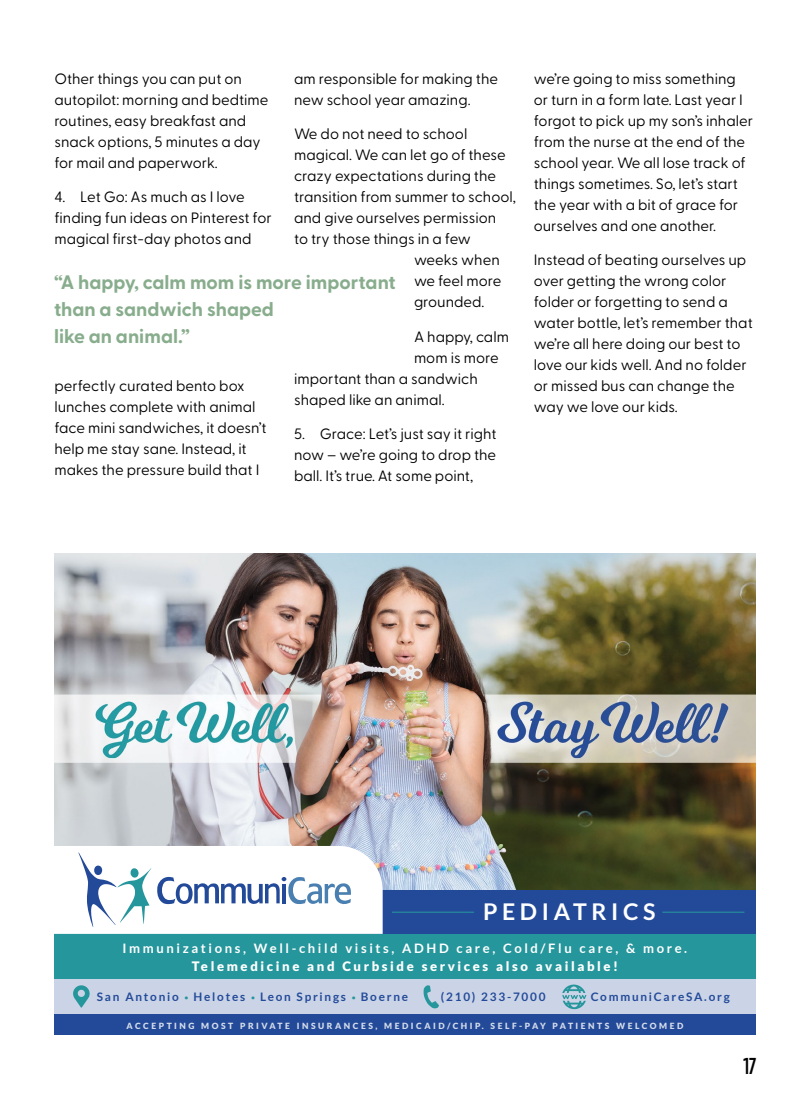
<style>
.page{position:relative;width:810px;height:1107px;background:#fff}
.page>*{position:absolute;margin:0;border:0;box-sizing:border-box;transform-origin:0 0}
.t1{font:700 23.1px "Lato";letter-spacing:.2em;color:#fff}
.t2{font:700 21px "Trump Gothic Pro";color:#000}
.t3{font:700 19.5px/27px "Greycliff CF";color:#88ad8d}
.t4{font:15px/21px "Greycliff CF";color:#000}
.t5{font:700 13.05px "Lato";letter-spacing:.2em;color:#fff}
.t6{font:900 13.05px "Lato";letter-spacing:.2em;color:#fff}
.t7{font:700 11.7px "Lato";letter-spacing:.15em;color:#234a99}
.t8{font:900 8.55px "Lato";letter-spacing:.3em;color:#d4dcea}
.s1{font-size:6.9px;color:#25969c}
</style>
<div class="page">
<img style="left:54px;top:554px;width:702px;height:336px">
<div style="left:54px;top:1014px;width:702px;height:21px;background:#234a99"></div>
<div style="left:54px;top:979px;width:702px;height:35px;background:#cbd4e6"></div>
<div style="left:54px;top:934px;width:702px;height:45px;background:#25969c"></div>
<div style="left:200px;top:890px;width:556px;height:44px;background:#234a99"></div>
<hr style="left:392px;top:912px;width:82px;height:1px;background:#25969c">
<hr style="left:662px;top:912px;width:82px;height:1px;background:#25969c">
<svg style="left:54px;top:846px;width:329px;height:88px"></svg>
<svg style="left:73px;top:985px;width:17px;height:23px"></svg>
<svg style="left:424px;top:985px;width:15px;height:23px"></svg>
<svg style="left:562px;top:985px;width:24px;height:25px"></svg>
<p class="t4" style="left:294px;top:67px;width:206px">am responsible for making the new school year amazing.</p>
<p class="t4" style="left:294px;top:123px;width:175px">We do not need to school</p>
<p class="t4" style="left:294px;top:144px;width:213px">magical. We can let go of these</p>
<p class="t4" style="left:294px;top:165px;width:204px">crazy expectations during the</p>
<p class="t4" style="left:294px;top:186px;width:223px">transition from summer to school,</p>
<p class="t4" style="left:294px;top:207px;width:204px">and give ourselves permission</p>
<p class="t4" style="left:294px;top:228px;width:178px">to try those things in a few</p>
<p class="t4" style="left:414px;top:249px;width:87px">weeks when</p>
<p class="t4" style="left:414px;top:270px;width:89px">we feel more</p>
<p class="t4" style="left:414px;top:291px;width:72px">grounded.</p>
<p class="t4" style="left:414px;top:325px;width:97px">A happy, calm</p>
<p class="t4" style="left:414px;top:346px;width:86px">mom is more</p>
<p class="t4" style="left:294px;top:367px;width:185px">important than a sandwich</p>
<p class="t4" style="left:294px;top:388px;width:152px">shaped like an animal.</p>
<p class="t4" style="left:294px;top:423px;width:204px;text-align:justify">5. Grace: Let’s just say it right now – we’re going to drop the ball. It’s true. At some point,</p>
<p class="t4" style="left:54px;top:67px;width:216px">Other things you can put on autopilot: morning and bedtime routines, easy breakfast and snack options, 5 minutes a day for mail and paperwork.</p>
<p class="t4" style="left:54px;top:186px;width:219px">4. Let Go: As much as I love finding fun ideas on Pinterest for magical first-day photos and</p>
<h3 class="t3" style="left:54px;top:268px;width:343px">“A happy, calm mom is more important than a sandwich shaped<br>like an animal.”</h3>
<p class="t4" style="left:54px;top:375px;width:214px">perfectly curated bento box lunches complete with animal face mini sandwiches, it doesn’t help me stay sane. Instead, it makes the pressure build that I</p>
<p class="t4" style="left:534px;top:67px;width:221px">we’re going to miss something or turn in a form late. Last year I forgot to pick up my son’s inhaler from the nurse at the end of the school year. We all lose track of things sometimes. So, let’s start the year with a bit of grace for ourselves and one another.</p>
<p class="t4" style="left:534px;top:249px;width:220px">Instead of beating ourselves up over getting the wrong color folder or forgetting to send a water bottle, let’s remember that we’re all here doing our best to love our kids well. And no folder or missed bus can change the way we love our kids.</p>
<h1 class="t1" style="left:483px;top:899px;width:174px">PEDIATRICS</h1>
<p class="t5" style="left:123px;top:940px;width:566px">Immunizations, Well-child visits, ADHD care, Cold/Flu care, &amp; more.</p>
<p class="t6" style="left:192px;top:958px;width:428px">Telemedicine and Curbside services also available!</p>
<p class="t7" style="left:97px;top:990px;width:313px">San Antonio <span class="s1">•</span> Helotes <span class="s1">•</span> Leon Springs <span class="s1">•</span> Boerne</p>
<p class="t7" style="left:441px;top:990px;width:106px">(210) 233-7000</p>
<p class="t7" style="left:591px;top:990px;width:141px">CommuniCareSA.org</p>
<p class="t8" style="left:127px;top:1021px;width:558px">ACCEPTING MOST PRIVATE INSURANCES, MEDICAID/CHIP. SELF-PAY PATIENTS WELCOMED</p>
<h2 class="t2" style="left:743px;top:1053px;width:14px">17</h2>
</div>
